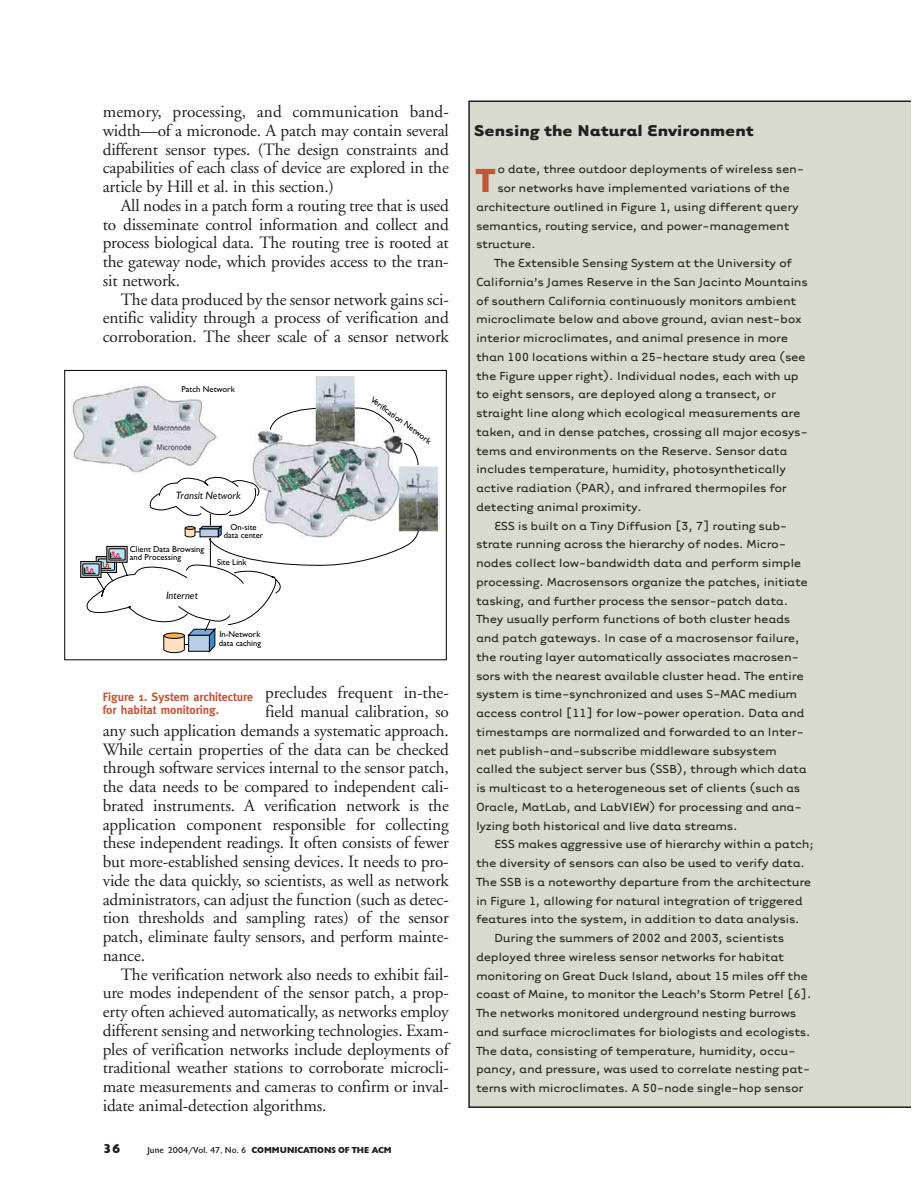
<style>
.page{position:relative;width:918px;height:1188px;background:#fff}
.page>*{position:absolute;margin:0;border:0;box-sizing:border-box;transform-origin:0 0}
.t1{font:700 38.55px "Tarzana Wide";color:#c0563a}
.t2{font:700 18px "Tarzana Wide";color:#231f20}
.t3{font:17.25px/18.8px "Adobe Garamond";letter-spacing:-.01em;color:#231f20;text-align:justify}
.t4{font:13.5px "Tarzana Wide";letter-spacing:-.03em;color:#231f20}
.t5{font:900 13.5px "Gill";color:#231f20}
.t6{font:700 12px/13.5px "Meta";color:#c0563a}
.t7{font:10.95px "Gill Sans Itl";color:#000}
.t8{font:900 9px "Gill";color:#231f20}
.t9{font:8.55px/8.6px "Gill Sans";color:#000}
.s1{font-weight:400}
</style>
<div class="page">
<div style="left:61px;top:367px;width:389px;height:301px;background:linear-gradient(to right,#fcfcfc,#fcfcfc)"></div>
<div style="left:64px;top:370px;width:383px;height:290px;background:#fff;border:1px solid #000"></div>
<img style="left:70px;top:376px;width:370px;height:156px">
<svg style="left:80px;top:561px;width:4px;height:17px"></svg>
<svg style="left:84px;top:407px;width:335px;height:246px"></svg>
<div style="left:468px;top:100px;width:442px;height:1008px;background:#d7dacd"></div>
<p class="t3" style="left:103px;top:104px;width:348px">memory, processing, and communication band&shy;width—of a micronode. A patch may contain several different sensor types. (The design constraints and capabilities of each class of device are explored in the article by Hill et al. in this section.)</p>
<p class="t3" style="left:103px;top:197px;width:348px;text-indent:18px">All nodes in a patch form a routing tree that is used to disseminate control information and collect and process biological data. The routing tree is rooted at the gateway node, which provides access to the tran&shy;sit network.</p>
<p class="t3" style="left:103px;top:291px;width:348px;text-indent:18px">The data produced by the sensor network gains sci&shy;entific validity through a process of verification and corroboration. The sheer scale of a sensor network</p>
<p class="t9" style="left:182px;top:386px;width:55px">Patch Network</p>
<p class="t7" style="left:176px;top:492px;width:67px">Transit Network</p>
<p class="t9" style="left:130px;top:545px;width:76px">Client Data Browsing and Processing</p>
<p class="t7" style="left:166px;top:592px;width:33px">Internet</p>
<p class="t9" style="left:224px;top:523px;width:41px;text-align:center">On-site data center</p>
<p class="t9" style="left:217px;top:559px;width:31px">Site Link</p>
<p class="t9" style="left:219px;top:631px;width:44px">In-Network data caching</p>
<p class="t9" style="left:374px;top:396px;width:75px;rotate:37deg">Verification Network</p>
<p class="t3" style="left:265px;top:685px;width:185px">precludes frequent in-the-</p>
<p class="t3" style="left:265px;top:704px;width:185px">field manual calibration, so</p>
<p class="t3" style="left:103px;top:723px;width:348px">any such application demands a systematic approach.</p>
<p class="t3" style="left:103px;top:741px;width:348px">While certain properties of the data can be checked</p>
<p class="t3" style="left:103px;top:760px;width:348px">through software services internal to the sensor patch,</p>
<p class="t3" style="left:103px;top:779px;width:348px">the data needs to be compared to independent cali-</p>
<p class="t3" style="left:103px;top:798px;width:348px">brated instruments. A verification network is the</p>
<p class="t3" style="left:103px;top:816px;width:348px">application component responsible for collecting</p>
<p class="t3" style="left:103px;top:835px;width:348px">these independent readings. It often consists of fewer</p>
<p class="t3" style="left:103px;top:854px;width:348px">but more-established sensing devices. It needs to pro-</p>
<p class="t3" style="left:103px;top:873px;width:348px">vide the data quickly, so scientists, as well as network</p>
<p class="t3" style="left:103px;top:891px;width:348px">administrators, can adjust the function (such as detec-</p>
<p class="t3" style="left:103px;top:910px;width:348px">tion thresholds and sampling rates) of the sensor</p>
<p class="t3" style="left:103px;top:929px;width:348px">patch, eliminate faulty sensors, and perform mainte-</p>
<p class="t3" style="left:103px;top:948px;width:44px">nance.</p>
<p class="t3" style="left:121px;top:966px;width:330px">The verification network also needs to exhibit fail-</p>
<p class="t3" style="left:103px;top:985px;width:348px">ure modes independent of the sensor patch, a prop-</p>
<p class="t3" style="left:103px;top:1004px;width:348px">erty often achieved automatically, as networks employ</p>
<p class="t3" style="left:103px;top:1023px;width:348px">different sensing and networking technologies. Exam-</p>
<p class="t3" style="left:103px;top:1041px;width:348px">ples of verification networks include deployments of</p>
<p class="t3" style="left:103px;top:1060px;width:348px">traditional weather stations to corroborate microcli-</p>
<p class="t3" style="left:103px;top:1079px;width:348px">mate measurements and cameras to confirm or inval-</p>
<p class="t3" style="left:103px;top:1098px;width:225px">idate animal-detection algorithms.</p>
<p class="t6" style="left:103px;top:691px;width:152px">Figure 1. System architecture for habitat monitoring.</p>
<p class="t5" style="left:103px;top:1144px;width:19px">36</p>
<p class="t8" style="left:147px;top:1147px;width:246px"><span class="s1">June 2004/Vol. 47, No. 6</span> COMMUNICATIONS OF THE ACM</p>
<h2 class="t2" style="left:474px;top:124px;width:281px">Sensing the Natural Environment</h2>
<h1 class="t1" style="left:476px;top:167px;width:20px">T</h1>
<p class="t4" style="left:497px;top:161px;width:308px">o date, three outdoor deployments of wireless sen-</p>
<p class="t4" style="left:497px;top:179px;width:294px">sor networks have implemented variations of the</p>
<p class="t4" style="left:476px;top:198px;width:324px">architecture outlined in Figure 1, using different query</p>
<p class="t4" style="left:476px;top:217px;width:315px">semantics, routing service, and power-management</p>
<p class="t4" style="left:476px;top:236px;width:62px">structure.</p>
<p class="t4" style="left:494px;top:254px;width:300px">The Extensible Sensing System at the University of</p>
<p class="t4" style="left:476px;top:273px;width:333px">California’s James Reserve in the San Jacinto Mountains</p>
<p class="t4" style="left:476px;top:292px;width:322px">of southern California continuously monitors ambient</p>
<p class="t4" style="left:476px;top:311px;width:327px">microclimate below and above ground, avian nest-box</p>
<p class="t4" style="left:476px;top:329px;width:314px">interior microclimates, and animal presence in more</p>
<p class="t4" style="left:476px;top:348px;width:331px">than 100 locations within a 25-hectare study area (see</p>
<p class="t4" style="left:476px;top:367px;width:324px">the Figure upper right). Individual nodes, each with up</p>
<p class="t4" style="left:476px;top:386px;width:302px">to eight sensors, are deployed along a transect, or</p>
<p class="t4" style="left:476px;top:404px;width:326px">straight line along which ecological measurements are</p>
<p class="t4" style="left:476px;top:423px;width:333px">taken, and in dense patches, crossing all major ecosys-</p>
<p class="t4" style="left:476px;top:442px;width:313px">tems and environments on the Reserve. Sensor data</p>
<p class="t4" style="left:476px;top:461px;width:312px">includes temperature, humidity, photosynthetically</p>
<p class="t4" style="left:476px;top:479px;width:312px">active radiation (PAR), and infrared thermopiles for</p>
<p class="t4" style="left:476px;top:498px;width:168px">detecting animal proximity.</p>
<p class="t4" style="left:494px;top:517px;width:295px">ESS is built on a Tiny Diffusion [3, 7] routing sub-</p>
<p class="t4" style="left:476px;top:536px;width:312px">strate running across the hierarchy of nodes. Micro-</p>
<p class="t4" style="left:476px;top:554px;width:327px">nodes collect low-bandwidth data and perform simple</p>
<p class="t4" style="left:476px;top:573px;width:334px">processing. Macrosensors organize the patches, initiate</p>
<p class="t4" style="left:476px;top:592px;width:314px">tasking, and further process the sensor-patch data.</p>
<p class="t4" style="left:476px;top:611px;width:316px">They usually perform functions of both cluster heads</p>
<p class="t4" style="left:476px;top:629px;width:325px">and patch gateways. In case of a macrosensor failure,</p>
<p class="t4" style="left:476px;top:648px;width:325px">the routing layer automatically associates macrosen-</p>
<p class="t4" style="left:476px;top:667px;width:329px">sors with the nearest available cluster head. The entire</p>
<p class="t4" style="left:476px;top:686px;width:323px">system is time-synchronized and uses S-MAC medium</p>
<p class="t4" style="left:476px;top:704px;width:330px">access control [11] for low-power operation. Data and</p>
<p class="t4" style="left:476px;top:723px;width:329px">timestamps are normalized and forwarded to an Inter-</p>
<p class="t4" style="left:476px;top:742px;width:302px">net publish-and-subscribe middleware subsystem</p>
<p class="t4" style="left:476px;top:761px;width:332px">called the subject server bus (SSB), through which data</p>
<p class="t4" style="left:476px;top:779px;width:326px">is multicast to a heterogeneous set of clients (such as</p>
<p class="t4" style="left:476px;top:798px;width:327px">Oracle, MatLab, and LabVIEW) for processing and ana-</p>
<p class="t4" style="left:476px;top:817px;width:263px">lyzing both historical and live data streams.</p>
<p class="t4" style="left:494px;top:836px;width:322px">ESS makes aggressive use of hierarchy within a patch;</p>
<p class="t4" style="left:476px;top:854px;width:331px">the diversity of sensors can also be used to verify data.</p>
<p class="t4" style="left:476px;top:873px;width:337px">The SSB is a noteworthy departure from the architecture</p>
<p class="t4" style="left:476px;top:892px;width:328px">in Figure 1, allowing for natural integration of triggered</p>
<p class="t4" style="left:476px;top:911px;width:326px">features into the system, in addition to data analysis.</p>
<p class="t4" style="left:494px;top:929px;width:292px">During the summers of 2002 and 2003, scientists</p>
<p class="t4" style="left:476px;top:948px;width:310px">deployed three wireless sensor networks for habitat</p>
<p class="t4" style="left:476px;top:967px;width:334px">monitoring on Great Duck Island, about 15 miles off the</p>
<p class="t4" style="left:476px;top:986px;width:337px">coast of Maine, to monitor the Leach’s Storm Petrel [6].</p>
<p class="t4" style="left:476px;top:1004px;width:322px">The networks monitored underground nesting burrows</p>
<p class="t4" style="left:476px;top:1023px;width:336px">and surface microclimates for biologists and ecologists.</p>
<p class="t4" style="left:476px;top:1042px;width:321px">The data, consisting of temperature, humidity, occu-</p>
<p class="t4" style="left:476px;top:1061px;width:336px">pancy, and pressure, was used to correlate nesting pat-</p>
<p class="t4" style="left:476px;top:1079px;width:329px">terns with microclimates. A 50-node single-hop sensor</p>
</div>
